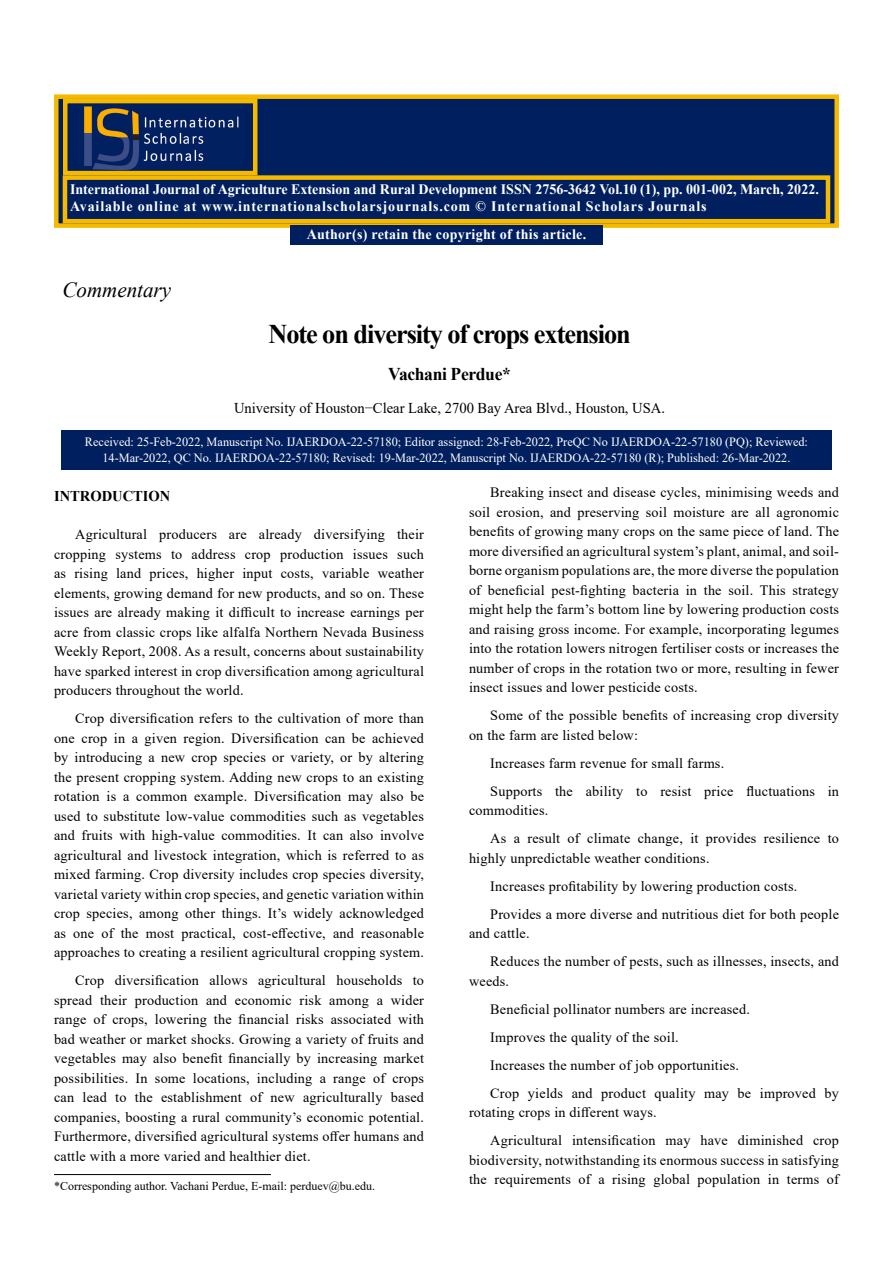
<style>
.page{position:relative;width:893px;height:1263px;background:#fff}
.page>*{position:absolute;margin:0;border:0;box-sizing:border-box;transform-origin:0 0}
.t1{font:700 27px "Times New Roman";letter-spacing:-.04em;color:#000}
.t2{font:italic 21.6px "Times New Roman";color:#000}
.t3{font:700 18px "Times New Roman";letter-spacing:-.02em;color:#000}
.t4{font:15px "Times New Roman";color:#000}
.t5{font:700 15px "Times New Roman";color:#000}
.t6{font:700 14.4px/17.2px "Times New Roman";color:#fff}
.t7{font:700 14.4px "Times New Roman";letter-spacing:.02em;color:#fff}
.t8{font:14.25px/19.5px "Times New Roman";letter-spacing:.015em;color:#000}
.t9{font:12.6px/15.1px "Times New Roman";color:#fff;text-align:center}
.t10{font:12px "Times New Roman";color:#000}
</style>
<div class="page">
<div style="left:54px;top:94px;width:785px;height:134px;background:#001f5f;border:4px solid #f5ba00"></div>
<div style="left:63px;top:175px;width:767px;height:48px;background:#001f5f;border:4px solid #f5ba00"></div>
<img style="left:84px;top:106px;width:155px;height:64px">
<div style="left:63px;top:99px;width:194px;height:76px;border:4px solid #f5ba00"></div>
<div style="left:290px;top:225px;width:313px;height:19px;background:#001f5f"></div>
<div style="left:61px;top:430px;width:771px;height:39px;background:#001f5f"></div>
<hr style="left:54px;top:1174px;width:217px;height:1px;background:#000">
<p class="t6" style="left:70px;top:180px;width:750px">International Journal of Agriculture Extension and Rural Development ISSN 2756-3642 Vol.10 (1), pp. 001-002, March, 2022.<br>Available online at www.internationalscholarsjournals.com © International Scholars Journals</p>
<p class="t7" style="left:307px;top:224px;width:281px">Author(s) retain the copyright of this article.</p>
<p class="t2" style="left:62px;top:275px;width:110px">Commentary</p>
<p class="t1" style="left:268px;top:315px;width:364px">Note on diversity of crops extension</p>
<p class="t3" style="left:388px;top:361px;width:124px">Vachani Perdue*</p>
<p class="t4" style="left:234px;top:397px;width:433px">University of Houston−Clear Lake, 2700 Bay Area Blvd., Houston, USA.</p>
<p class="t9" style="left:85px;top:434px;width:725px">Received: 25-Feb-2022, Manuscript No. IJAERDOA-22-57180; Editor assigned: 28-Feb-2022, PreQC No IJAERDOA-22-57180 (PQ); Reviewed:<br>14-Mar-2022, QC No. IJAERDOA-22-57180; Revised: 19-Mar-2022, Manuscript No. IJAERDOA-22-57180 (R); Published: 26-Mar-2022.</p>
<p class="t5" style="left:54px;top:485px;width:118px">INTRODUCTION</p>
<p class="t8" style="left:54px;top:524px;width:372px;text-align:justify;text-indent:21px">Agricultural producers are already diversifying their cropping systems to address crop production issues such as rising land prices, higher input costs, variable weather elements, growing demand for new products, and so on. These issues are already making it difficult to increase earnings per acre from classic crops like alfalfa Northern Nevada Business Weekly Report, 2008. As a result, concerns about sustainability have sparked interest in crop diversification among agricultural producers throughout the world.</p>
<p class="t8" style="left:54px;top:708px;width:372px;text-align:justify;text-indent:21px">Crop diversification refers to the cultivation of more than one crop in a given region. Diversification can be achieved by introducing a new crop species or variety, or by altering the present cropping system. Adding new crops to an existing rotation is a common example. Diversification may also be used to substitute low-value commodities such as vegetables and fruits with high-value commodities. It can also involve agricultural and livestock integration, which is referred to as mixed farming. Crop diversity includes crop species diversity, varietal variety within crop species, and genetic variation within crop species, among other things. It’s widely acknowledged as one of the most practical, cost-effective, and reasonable approaches to creating a resilient agricultural cropping system.</p>
<p class="t8" style="left:54px;top:970px;width:372px;text-align:justify;text-indent:21px">Crop diversification allows agricultural households to spread their production and economic risk among a wider range of crops, lowering the financial risks associated with bad weather or market shocks. Growing a variety of fruits and vegetables may also benefit financially by increasing market possibilities. In some locations, including a range of crops can lead to the establishment of new agriculturally based companies, boosting a rural community’s economic potential.<br>Furthermore, diversified agricultural systems offer humans and cattle with a more varied and healthier diet.</p>
<p class="t8" style="left:469px;top:482px;width:372px;text-align:justify;text-indent:21px">Breaking insect and disease cycles, minimising weeds and soil erosion, and preserving soil moisture are all agronomic benefits of growing many crops on the same piece of land. The more diversified an agricultural system’s plant, animal, and soil&shy;borne organism populations are, the more diverse the population of beneficial pest-fighting bacteria in the soil. This strategy might help the farm’s bottom line by lowering production costs and raising gross income. For example, incorporating legumes into the rotation lowers nitrogen fertiliser costs or increases the number of crops in the rotation two or more, resulting in fewer insect issues and lower pesticide costs.</p>
<p class="t8" style="left:469px;top:705px;width:371px;text-indent:21px">Some of the possible benefits of increasing crop diversity on the farm are listed below:</p>
<p class="t8" style="left:490px;top:753px;width:235px">Increases farm revenue for small farms.</p>
<p class="t8" style="left:469px;top:781px;width:371px;text-indent:21px">Supports the ability to resist price fluctuations in commodities.</p>
<p class="t8" style="left:469px;top:828px;width:372px;text-indent:21px">As a result of climate change, it provides resilience to highly unpredictable weather conditions.</p>
<p class="t8" style="left:490px;top:876px;width:309px">Increases profitability by lowering production costs.</p>
<p class="t8" style="left:469px;top:904px;width:371px;text-indent:21px">Provides a more diverse and nutritious diet for both people and cattle.</p>
<p class="t8" style="left:469px;top:951px;width:371px;text-indent:21px">Reduces the number of pests, such as illnesses, insects, and weeds.</p>
<p class="t8" style="left:490px;top:999px;width:261px">Beneficial pollinator numbers are increased.</p>
<p class="t8" style="left:490px;top:1027px;width:190px">Improves the quality of the soil.</p>
<p class="t8" style="left:490px;top:1055px;width:250px">Increases the number of job opportunities.</p>
<p class="t8" style="left:469px;top:1083px;width:371px;text-indent:21px">Crop yields and product quality may be improved by rotating crops in different ways.</p>
<p class="t8" style="left:469px;top:1130px;width:372px;text-align:justify;text-indent:21px">Agricultural intensification may have diminished crop biodiversity, notwithstanding its enormous success in satisfying the requirements of a rising global population in terms of</p>
<p class="t10" style="left:54px;top:1178px;width:323px">*Corresponding author. Vachani Perdue, E-mail: perduev@bu.edu.</p>
</div>
